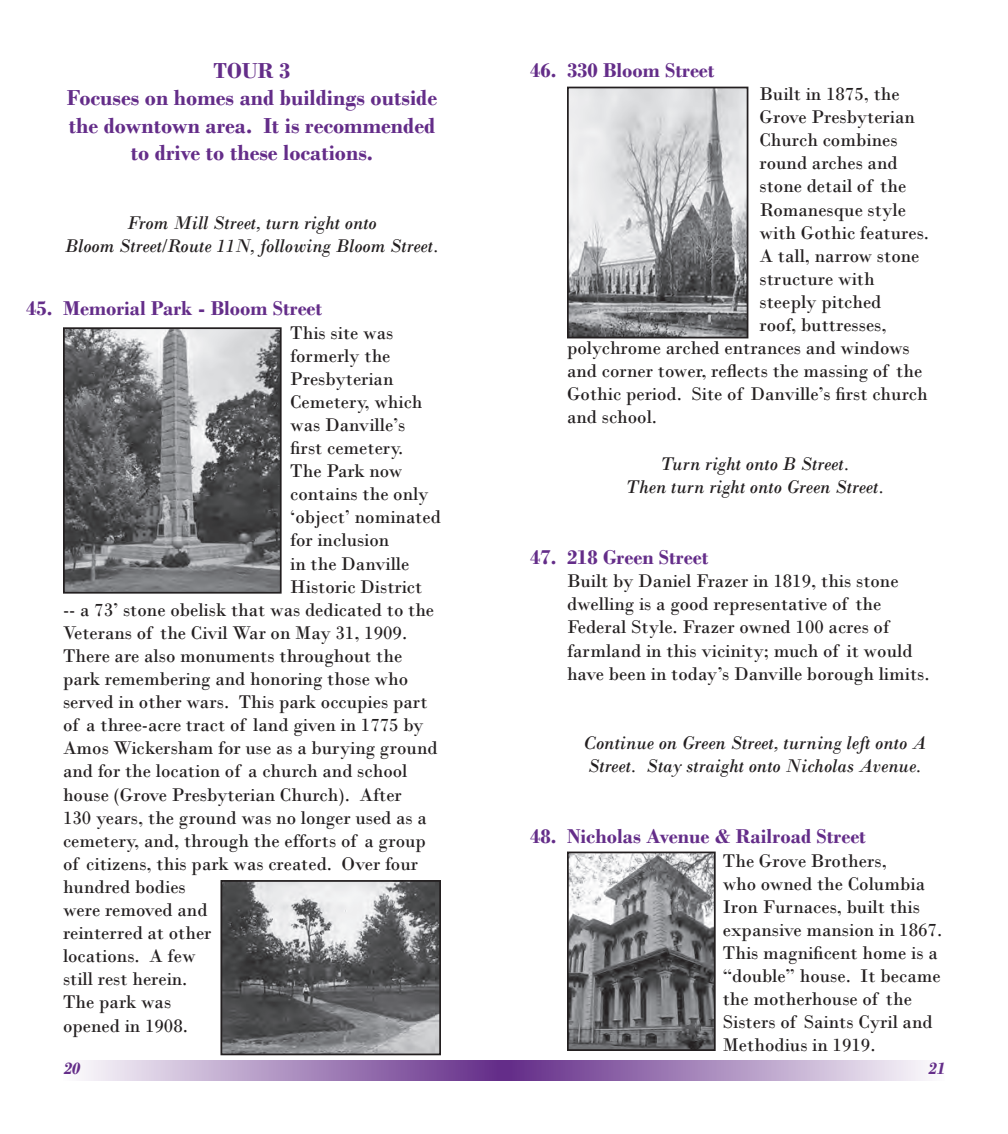
<style>
.page{position:relative;width:1008px;height:1134px;background:#fff}
.page>*{position:absolute;margin:0;border:0;box-sizing:border-box;transform-origin:0 0}
.t1{font:700 22.75px/27.3px "Bodoni";color:#642d89;text-align:center}
.t2{font:700 21px "Bodoni";color:#642d89}
.t3{font:19.25px/23.1px "Bodoni";color:#231f20}
.t4{font:italic 19.25px/23.1px "Bodoni";color:#231f20}
.t5{font:italic 700 17.5px "Bodoni";color:#642d89}
</style>
<div class="page">
<div style="left:504px;top:1060px;width:441px;height:22px;background:linear-gradient(to right,#622b87,#fdfdfd)"></div>
<div style="left:63px;top:1060px;width:441px;height:22px;background:linear-gradient(to right,#fdfdfe,#622b88)"></div>
<img style="left:66px;top:330px;width:213px;height:261px">
<div style="left:63px;top:327px;width:219px;height:267px;border:2px solid #231f20"></div>
<img style="left:223px;top:883px;width:215px;height:169px">
<div style="left:220px;top:880px;width:221px;height:175px;border:2px solid #231f20"></div>
<img style="left:570px;top:90px;width:175px;height:245px">
<div style="left:567px;top:87px;width:181px;height:251px;border:2px solid #231f20"></div>
<img style="left:570px;top:855px;width:143px;height:193px">
<div style="left:567px;top:852px;width:149px;height:199px;border:2px solid #231f20"></div>
<p class="t2" style="left:26px;top:296px;width:28px">45.</p>
<p class="t1" style="left:214px;top:57px;width:78px">TOUR 3</p>
<p class="t1" style="left:67px;top:84px;width:372px">Focuses on homes and buildings outside the downtown area. It is recommended to drive to these locations.</p>
<p class="t4" style="left:127px;top:211px;width:251px">From Mill Street, turn right onto</p>
<p class="t4" style="left:65px;top:235px;width:376px">Bloom Street/Route 11N, following Bloom Street.</p>
<p class="t2" style="left:63px;top:296px;width:261px">Memorial Park - Bloom Street</p>
<p class="t3" style="left:290px;top:321px;width:105px">This site was</p>
<p class="t3" style="left:290px;top:344px;width:102px">formerly the</p>
<p class="t3" style="left:290px;top:367px;width:105px">Presbyterian</p>
<p class="t3" style="left:290px;top:390px;width:134px">Cemetery, which</p>
<p class="t3" style="left:290px;top:413px;width:117px">was Danville’s</p>
<p class="t3" style="left:290px;top:436px;width:115px">first cemetery.</p>
<p class="t3" style="left:290px;top:459px;width:114px">The Park now</p>
<p class="t3" style="left:290px;top:483px;width:140px">contains the only</p>
<p class="t3" style="left:290px;top:506px;width:152px">‘object’ nominated</p>
<p class="t3" style="left:290px;top:529px;width:101px">for inclusion</p>
<p class="t3" style="left:290px;top:552px;width:121px">in the Danville</p>
<p class="t3" style="left:290px;top:575px;width:134px">Historic District</p>
<p class="t3" style="left:63px;top:598px;width:373px">-- a 73’ stone obelisk that was dedicated to the</p>
<p class="t3" style="left:63px;top:621px;width:346px">Veterans of the Civil War on May 31, 1909.</p>
<p class="t3" style="left:63px;top:644px;width:341px">There are also monuments throughout the</p>
<p class="t3" style="left:63px;top:667px;width:347px">park remembering and honoring those who</p>
<p class="t3" style="left:63px;top:690px;width:366px">served in other wars. This park occupies part</p>
<p class="t3" style="left:63px;top:714px;width:362px">of a three-acre tract of land given in 1775 by</p>
<p class="t3" style="left:63px;top:737px;width:376px">Amos Wickersham for use as a burying ground</p>
<p class="t3" style="left:63px;top:760px;width:346px">and for the location of a church and school</p>
<p class="t3" style="left:63px;top:783px;width:340px">house (Grove Presbyterian Church). After</p>
<p class="t3" style="left:63px;top:806px;width:366px">130 years, the ground was no longer used as a</p>
<p class="t3" style="left:63px;top:829px;width:365px">cemetery, and, through the efforts of a group</p>
<p class="t3" style="left:63px;top:852px;width:357px">of citizens, this park was created. Over four</p>
<p class="t3" style="left:63px;top:875px;width:124px">hundred bodies</p>
<p class="t3" style="left:63px;top:898px;width:146px">were removed and</p>
<p class="t3" style="left:63px;top:921px;width:150px">reinterred at other</p>
<p class="t3" style="left:63px;top:945px;width:134px">locations. A few</p>
<p class="t3" style="left:63px;top:968px;width:126px">still rest herein.</p>
<p class="t3" style="left:63px;top:991px;width:110px">The park was</p>
<p class="t3" style="left:63px;top:1014px;width:126px">opened in 1908.</p>
<p class="t2" style="left:530px;top:58px;width:28px">46.</p>
<p class="t2" style="left:567px;top:58px;width:149px">330 Bloom Street</p>
<p class="t3" style="left:760px;top:82px;width:142px">Built in 1875, the</p>
<p class="t3" style="left:760px;top:105px;width:157px">Grove Presbyterian</p>
<p class="t3" style="left:760px;top:129px;width:140px">Church combines</p>
<p class="t3" style="left:760px;top:152px;width:140px">round arches and</p>
<p class="t3" style="left:760px;top:175px;width:148px">stone detail of the</p>
<p class="t3" style="left:760px;top:198px;width:148px">Romanesque style</p>
<p class="t3" style="left:760px;top:221px;width:171px">with Gothic features.</p>
<p class="t3" style="left:760px;top:244px;width:161px">A tall, narrow stone</p>
<p class="t3" style="left:760px;top:267px;width:117px">structure with</p>
<p class="t3" style="left:760px;top:290px;width:124px">steeply pitched</p>
<p class="t3" style="left:760px;top:313px;width:129px">roof, buttresses,</p>
<p class="t3" style="left:567px;top:336px;width:344px">polychrome arched entrances and windows</p>
<p class="t3" style="left:567px;top:360px;width:357px">and corner tower, reflects the massing of the</p>
<p class="t3" style="left:567px;top:383px;width:362px">Gothic period. Site of Danville’s first church</p>
<p class="t3" style="left:567px;top:406px;width:92px">and school.</p>
<p class="t4" style="left:660px;top:452px;width:191px">Turn right onto B Street.</p>
<p class="t4" style="left:626px;top:475px;width:260px">Then turn right onto Green Street.</p>
<p class="t2" style="left:530px;top:545px;width:28px">47.</p>
<p class="t2" style="left:567px;top:545px;width:143px">218 Green Street</p>
<p class="t3" style="left:567px;top:570px;width:364px">Built by Daniel Frazer in 1819, this stone dwelling is a good representative of the Federal Style. Frazer owned 100 acres of farmland in this vicinity; much of it would have been in today’s Danville borough limits.</p>
<p class="t4" style="left:584px;top:731px;width:345px">Continue on Green Street, turning left onto A<br>Street. Stay straight onto Nicholas Avenue.</p>
<p class="t2" style="left:530px;top:824px;width:28px">48.</p>
<p class="t2" style="left:567px;top:824px;width:301px">Nicholas Avenue &amp; Railroad Street</p>
<p class="t3" style="left:723px;top:849px;width:221px">The Grove Brothers,<br>who owned the Columbia<br>Iron Furnaces, built this expansive mansion in 1867.<br>This magnificent home is a “double” house. It became the motherhouse of the<br>Sisters of Saints Cyril and<br>Methodius in 1919.</p>
<p class="t5" style="left:63px;top:1058px;width:19px">20</p>
<p class="t5" style="left:928px;top:1058px;width:19px">21</p>
</div>
